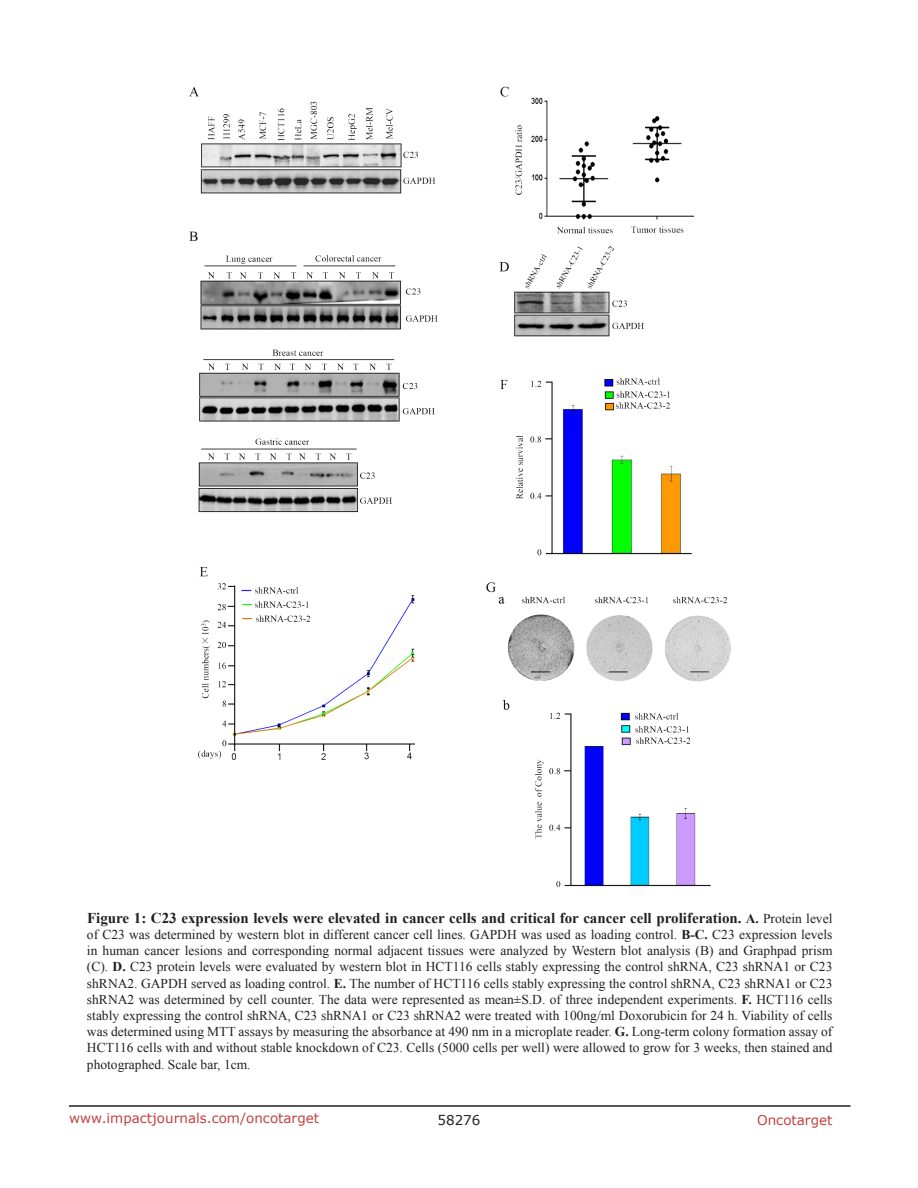
<style>
.page{position:relative;width:918px;height:1188px;background:#fff}
.page>*{position:absolute;margin:0;border:0;box-sizing:border-box;transform-origin:0 0}
.t1{font:700 15px "Times New Roman";color:#231f20}
.t2{font:13.5px/16.2px "Times New Roman";color:#231f20;text-align:justify}
.t3{font:13.5px "Verdana";color:#c24141}
.t4{font:13.5px "Verdana";color:#231f20}
.s1{font-size:13.5px}
.s2{font-weight:400;font-size:13.5px}
.s3{font-weight:700}
</style>
<div class="page">
<hr style="left:69px;top:1105px;width:781px;height:2px;background:#231f20">
<img style="left:189px;top:86px;width:542px;height:802px">
<p class="t1" style="left:87px;top:907px;width:747px">Figure 1: C23 expression levels were elevated in cancer cells and critical for cancer cell proliferation. <span class="s1">A.</span> <span class="s2">Protein level</span></p>
<p class="t2" style="left:87px;top:926px;width:747px">of C23 was determined by western blot in different cancer cell lines. GAPDH was used as loading control. <span class="s3">B-C.</span> C23 expression levels in human cancer lesions and corresponding normal adjacent tissues were analyzed by Western blot analysis (B) and Graphpad prism (C). <span class="s3">D.</span> C23 protein levels were evaluated by western blot in HCT116 cells stably expressing the control shRNA, C23 shRNA1 or C23 shRNA2. GAPDH served as loading control. <span class="s3">E.</span> The number of HCT116 cells stably expressing the control shRNA, C23 shRNA1 or C23 shRNA2 was determined by cell counter. The data were represented as mean±S.D. of three independent experiments. <span class="s3">F.</span> HCT116 cells stably expressing the control shRNA, C23 shRNA1 or C23 shRNA2 were treated with 100ng/ml Doxorubicin for 24 h. Viability of cells was determined using MTT assays by measuring the absorbance at 490 nm in a microplate reader. <span class="s3">G.</span> Long-term colony formation assay of HCT116 cells with and without stable knockdown of C23. Cells (5000 cells per well) were allowed to grow for 3 weeks, then stained and photographed. Scale bar, 1cm.</p>
<p class="t3" style="left:69px;top:1109px;width:252px">www.impactjournals.com/oncotarget</p>
<p class="t4" style="left:438px;top:1111px;width:44px">58276</p>
<p class="t3" style="left:757px;top:1111px;width:77px">Oncotarget</p>
</div>
